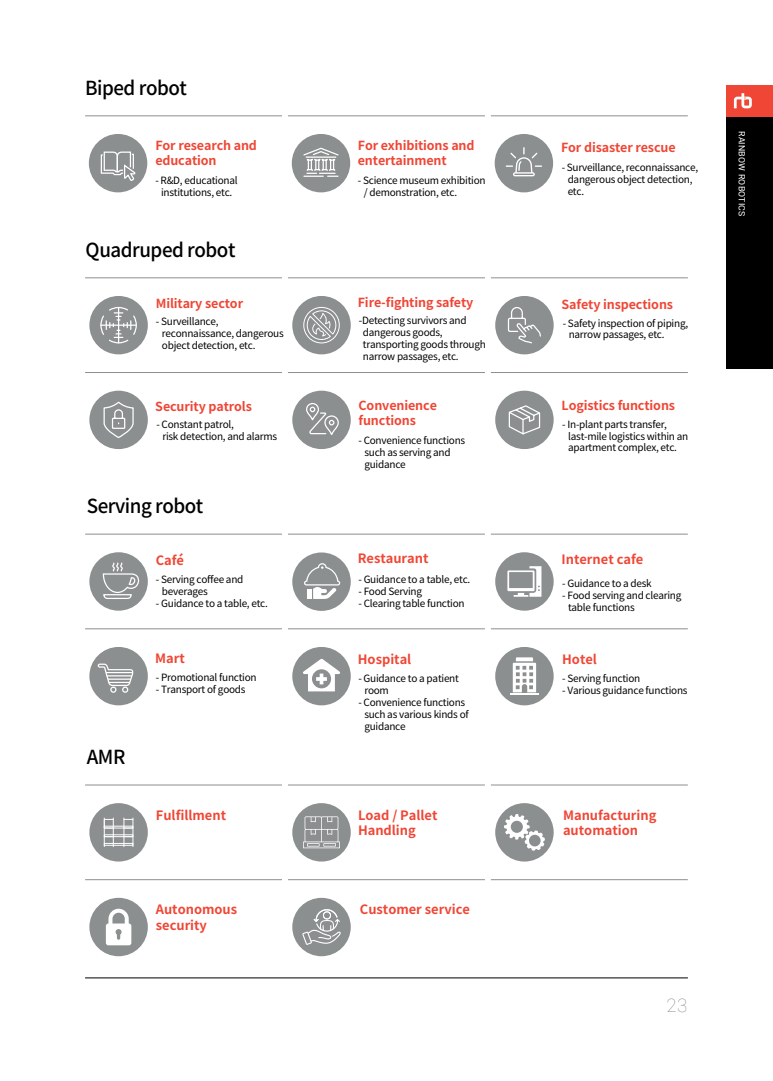
<style>
.page{position:relative;width:773px;height:1081px;background:#fff}
.page>*{position:absolute;margin:0;border:0;box-sizing:border-box;transform-origin:0 0}
.t1{font:100 19.38px "Noto Sans KR";letter-spacing:-.025em;color:#000}
.t2{font:100 18.75px "Roboto";color:#8c8f8f}
.t3{font:700 12.88px/15.5px "Noto Sans CJ Kkr";color:#ef4635}
.t4{font:700 12.5px/15px "Noto Sans CJ Kkr";letter-spacing:-.01em;color:#ef4635}
.t5{font:10px/11.9px "Noto Sans CJ Kkr";letter-spacing:-.025em;color:#000}
.t6{font:8.75px "Roboto";letter-spacing:.025em;color:#fff}
</style>
<div class="page">
<hr style="left:85px;top:977px;width:602px;height:1px;background:#000">
<div style="left:726px;top:85px;width:46px;height:283px;background:#000"></div>
<div style="left:726px;top:85px;width:46px;height:32px;background:#ef4635"></div>
<svg style="left:733px;top:93px;width:18px;height:15px"></svg>
<div style="left:89px;top:803px;width:59px;height:58px;background:#8c8f8f;border-radius:50%"></div>
<div style="left:113px;top:843px;width:20px;height:3px;border:1px solid #fff"></div>
<div style="left:113px;top:834px;width:20px;height:3px;border:1px solid #fff"></div>
<div style="left:113px;top:825px;width:20px;height:3px;border:1px solid #fff"></div>
<svg style="left:103px;top:818px;width:11px;height:28px"></svg>
<svg style="left:123px;top:818px;width:11px;height:28px"></svg>
<div style="left:495px;top:803px;width:58px;height:58px;background:#8c8f8f;border-radius:50%"></div>
<svg style="left:504px;top:814px;width:41px;height:37px"></svg>
<div style="left:292px;top:803px;width:59px;height:58px;background:#8c8f8f;border-radius:50%"></div>
<div style="left:89px;top:898px;width:59px;height:58px;background:#8c8f8f;border-radius:50%"></div>
<svg style="left:106px;top:909px;width:25px;height:36px"></svg>
<div style="left:292px;top:898px;width:59px;height:58px;background:#8c8f8f;border-radius:50%"></div>
<svg style="left:302px;top:909px;width:38px;height:36px"></svg>
<hr style="left:85px;top:879px;width:197px;height:1px;background:#8c8f8f">
<hr style="left:288px;top:879px;width:197px;height:1px;background:#8c8f8f">
<hr style="left:491px;top:879px;width:196px;height:1px;background:#8c8f8f">
<hr style="left:85px;top:784px;width:197px;height:1px;background:#8c8f8f">
<hr style="left:288px;top:784px;width:197px;height:1px;background:#8c8f8f">
<hr style="left:491px;top:784px;width:196px;height:1px;background:#8c8f8f">
<div style="left:89px;top:552px;width:59px;height:59px;background:#8c8f8f;border-radius:50%"></div>
<svg style="left:102px;top:561px;width:38px;height:38px"></svg>
<div style="left:292px;top:552px;width:59px;height:59px;background:#8c8f8f;border-radius:50%"></div>
<svg style="left:304px;top:563px;width:36px;height:36px"></svg>
<div style="left:495px;top:552px;width:58px;height:59px;background:#8c8f8f;border-radius:50%"></div>
<svg style="left:507px;top:566px;width:34px;height:31px"></svg>
<div style="left:292px;top:647px;width:59px;height:58px;background:#8c8f8f;border-radius:50%"></div>
<svg style="left:303px;top:658px;width:37px;height:33px"></svg>
<div style="left:495px;top:647px;width:58px;height:58px;background:#8c8f8f;border-radius:50%"></div>
<hr style="left:510px;top:693px;width:29px;height:2px;background:#fff">
<svg style="left:512px;top:657px;width:24px;height:35px"></svg>
<div style="left:89px;top:647px;width:59px;height:58px;background:#8c8f8f;border-radius:50%"></div>
<div style="left:110px;top:686px;width:6px;height:7px;border:1px solid #fff;border-radius:50%"></div>
<div style="left:122px;top:686px;width:6px;height:7px;border:1px solid #fff;border-radius:50%"></div>
<svg style="left:97px;top:663px;width:37px;height:29px"></svg>
<hr style="left:85px;top:628px;width:197px;height:1px;background:#8c8f8f">
<hr style="left:288px;top:628px;width:197px;height:1px;background:#8c8f8f">
<hr style="left:491px;top:628px;width:196px;height:1px;background:#8c8f8f">
<hr style="left:85px;top:534px;width:197px;height:1px;background:#8c8f8f">
<hr style="left:288px;top:534px;width:197px;height:1px;background:#8c8f8f">
<hr style="left:491px;top:534px;width:196px;height:1px;background:#8c8f8f">
<div style="left:89px;top:296px;width:59px;height:58px;background:#8c8f8f;border-radius:50%"></div>
<svg style="left:100px;top:307px;width:37px;height:36px"></svg>
<div style="left:495px;top:296px;width:58px;height:58px;background:#8c8f8f;border-radius:50%"></div>
<svg style="left:507px;top:307px;width:34px;height:37px"></svg>
<div style="left:292px;top:391px;width:59px;height:58px;background:#8c8f8f;border-radius:50%"></div>
<svg style="left:306px;top:403px;width:33px;height:32px"></svg>
<div style="left:292px;top:296px;width:59px;height:58px;background:#8c8f8f;border-radius:50%"></div>
<svg style="left:303px;top:307px;width:37px;height:36px"></svg>
<div style="left:89px;top:391px;width:59px;height:58px;background:#8c8f8f;border-radius:50%"></div>
<svg style="left:103px;top:401px;width:31px;height:37px"></svg>
<div style="left:495px;top:391px;width:58px;height:58px;background:#8c8f8f;border-radius:50%"></div>
<svg style="left:508px;top:405px;width:33px;height:30px"></svg>
<hr style="left:85px;top:372px;width:197px;height:1px;background:#8c8f8f">
<hr style="left:288px;top:372px;width:197px;height:1px;background:#8c8f8f">
<hr style="left:491px;top:372px;width:196px;height:1px;background:#8c8f8f">
<hr style="left:85px;top:277px;width:197px;height:1px;background:#8c8f8f">
<hr style="left:288px;top:277px;width:197px;height:1px;background:#8c8f8f">
<hr style="left:491px;top:277px;width:196px;height:1px;background:#8c8f8f">
<hr style="left:85px;top:116px;width:197px;height:1px;background:#8c8f8f">
<hr style="left:288px;top:116px;width:197px;height:1px;background:#8c8f8f">
<hr style="left:491px;top:116px;width:196px;height:1px;background:#8c8f8f">
<div style="left:89px;top:134px;width:58px;height:58px;background:#8c8f8f;border-radius:50%"></div>
<svg style="left:100px;top:151px;width:36px;height:30px"></svg>
<div style="left:494px;top:134px;width:59px;height:58px;background:#8c8f8f;border-radius:50%"></div>
<svg style="left:505px;top:147px;width:37px;height:29px"></svg>
<div style="left:292px;top:134px;width:58px;height:58px;background:#8c8f8f;border-radius:50%"></div>
<svg style="left:303px;top:147px;width:36px;height:30px"></svg>
<svg style="left:303px;top:816px;width:37px;height:32px"></svg>
<h1 class="t1" style="left:85px;top:77px;width:103px">Biped robot</h1>
<p class="t4" style="left:155px;top:139px;width:103px">For research and education</p>
<p class="t5" style="left:155px;top:174px;width:84px;text-align:center">- R&amp;D, educational institutions, etc.</p>
<h1 class="t1" style="left:86px;top:239px;width:151px">Quadruped robot</h1>
<p class="t4" style="left:156px;top:296px;width:89px">Military sector</p>
<p class="t5" style="left:162px;top:315px;width:123px;text-indent:-6px">- Surveillance, reconnaissance, dangerous object detection, etc.</p>
<p class="t4" style="left:155px;top:399px;width:98px">Security patrols</p>
<p class="t5" style="left:162px;top:419px;width:116px;text-indent:-6px">- Constant patrol,<br>risk detection, and alarms</p>
<h1 class="t1" style="left:87px;top:495px;width:118px">Serving robot</h1>
<p class="t3" style="left:156px;top:553px;width:30px">Café</p>
<p class="t5" style="left:162px;top:574px;width:83px;text-indent:-6px">- Serving coffee and beverages</p>
<p class="t5" style="left:156px;top:597px;width:113px">- Guidance to a table, etc.</p>
<h1 class="t1" style="left:87px;top:746px;width:40px">AMR</h1>
<p class="t3" style="left:155px;top:651px;width:31px">Mart</p>
<p class="t5" style="left:156px;top:672px;width:102px">- Promotional function</p>
<p class="t5" style="left:156px;top:684px;width:91px">- Transport of goods</p>
<p class="t4" style="left:358px;top:139px;width:118px">For exhibitions and entertainment</p>
<p class="t5" style="left:364px;top:175px;width:123px;text-indent:-6px">- Science museum exhibition / demonstration, etc.</p>
<p class="t4" style="left:358px;top:295px;width:117px">Fire-fighting safety</p>
<p class="t5" style="left:363px;top:315px;width:124px;text-indent:-4px">-Detecting survivors and dangerous goods, transporting goods through narrow passages, etc.</p>
<p class="t4" style="left:358px;top:398px;width:80px">Convenience functions</p>
<p class="t5" style="left:364px;top:434px;width:102px;text-indent:-6px">- Convenience functions such as serving and guidance</p>
<p class="t3" style="left:357px;top:551px;width:72px">Restaurant</p>
<p class="t5" style="left:358px;top:574px;width:113px">- Guidance to a table, etc.</p>
<p class="t5" style="left:358px;top:585px;width:65px">- Food Serving</p>
<p class="t5" style="left:358px;top:597px;width:108px">- Clearing table function</p>
<p class="t3" style="left:358px;top:652px;width:55px">Hospital</p>
<p class="t5" style="left:364px;top:672px;width:96px;text-indent:-6px">- Guidance to a patient room</p>
<p class="t5" style="left:364px;top:696px;width:106px;text-indent:-6px">- Convenience functions such as various kinds of guidance</p>
<p class="t4" style="left:561px;top:140px;width:116px">For disaster rescue</p>
<p class="t5" style="left:567px;top:162px;width:132px;text-indent:-6px">- Surveillance, reconnaissance, dangerous object detection, etc.</p>
<p class="t4" style="left:561px;top:297px;width:113px">Safety inspections</p>
<p class="t5" style="left:568px;top:317px;width:121px;text-indent:-6px">- Safety inspection of piping, narrow passages, etc.</p>
<p class="t4" style="left:561px;top:398px;width:115px">Logistics functions</p>
<p class="t5" style="left:568px;top:418px;width:122px;text-indent:-6px">- In-plant parts transfer, last-mile logistics within an apartment complex, etc.</p>
<p class="t3" style="left:561px;top:552px;width:83px">Internet cafe</p>
<p class="t5" style="left:562px;top:577px;width:91px">- Guidance to a desk</p>
<p class="t5" style="left:568px;top:589px;width:115px;text-indent:-6px">- Food serving and clearing table functions</p>
<p class="t3" style="left:562px;top:652px;width:36px">Hotel</p>
<p class="t5" style="left:562px;top:673px;width:79px">- Serving function</p>
<p class="t5" style="left:562px;top:684px;width:127px">- Various guidance functions</p>
<p class="t3" style="left:156px;top:807px;width:72px">Fulfillment</p>
<p class="t3" style="left:358px;top:807px;width:81px">Load / Pallet<br>Handling</p>
<p class="t3" style="left:563px;top:807px;width:95px">Manufacturing automation</p>
<p class="t3" style="left:156px;top:902px;width:83px">Autonomous security</p>
<p class="t3" style="left:360px;top:902px;width:112px">Customer service</p>
<h2 class="t2" style="left:666px;top:992px;width:22px">23</h2>
<p class="t6" style="left:748px;top:131px;width:87px;rotate:90deg">RAINBOW ROBOTICS</p>
</div>
